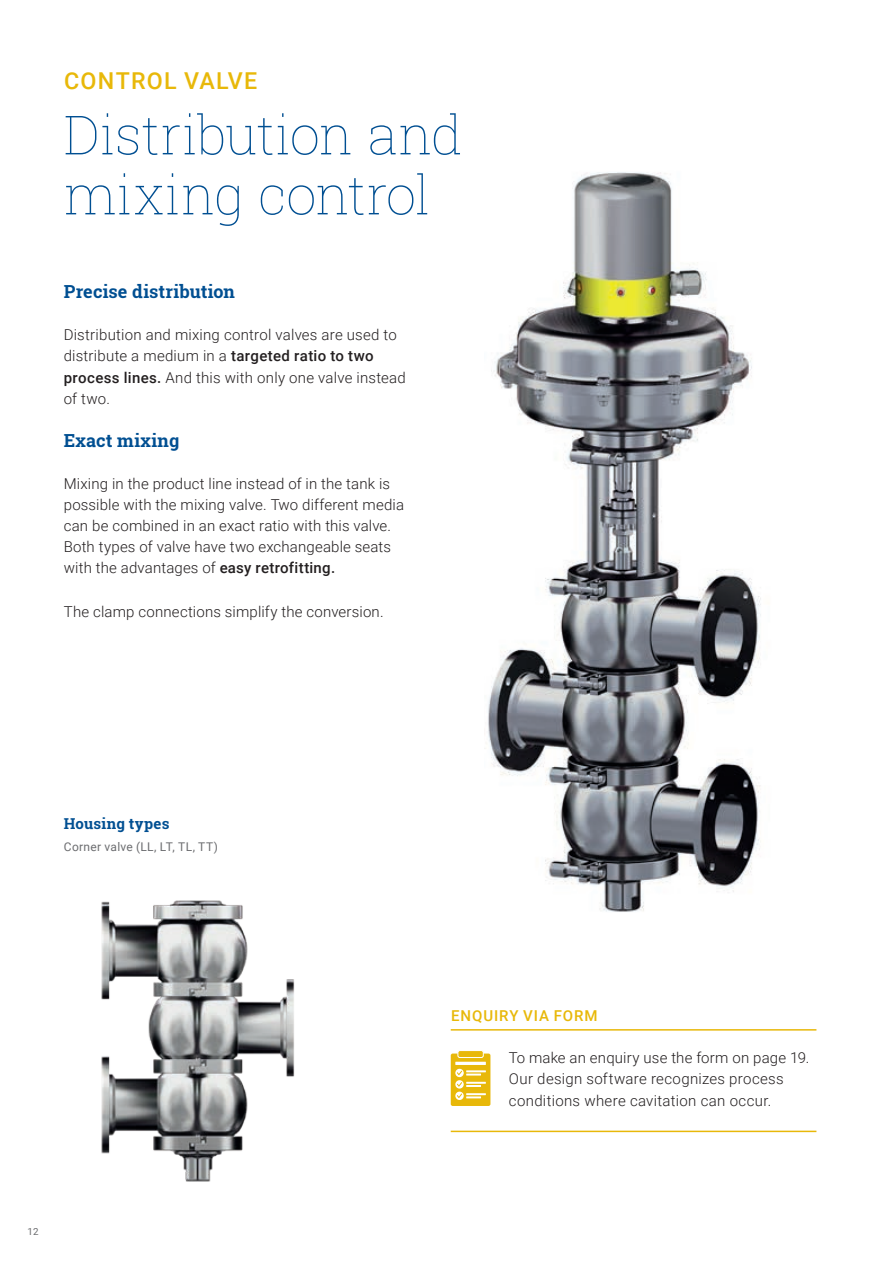
<style>
.page{position:relative;width:893px;height:1263px;background:#fff}
.page>*{position:absolute;margin:0;border:0;box-sizing:border-box;transform-origin:0 0}
.t1{font:100 54px/60px "Roboto Slab";letter-spacing:-.01em;color:#004f92}
.t2{font:500 23.25px "Roboto";letter-spacing:.055em;color:#e8b809}
.t3{font:700 18px "Roboto Slab";letter-spacing:.01em;color:#004f92}
.t4{font:300 15px/21.3px "Roboto";letter-spacing:.01em;color:#231f20}
.t5{font:500 15px "Roboto";letter-spacing:.065em;color:#e8b809}
.t6{font:700 15px "Roboto Slab";letter-spacing:.01em;color:#004f92}
.t7{font:12px "Roboto";letter-spacing:.03em;color:#6c6d70}
.t8{font:9.75px "Roboto";color:#6c6d70}
.s1{font-weight:500}
</style>
<div class="page">
<img style="left:101px;top:900px;width:194px;height:282px">
<img style="left:488px;top:172px;width:273px;height:740px">
<div style="left:451px;top:1053px;width:39px;height:53px;background:#e8b809;border-radius:2px"></div>
<div style="left:458px;top:1050px;width:25px;height:7px;background:#e8b809;border-radius:2px"></div>
<div style="left:457px;top:1050px;width:27px;height:8px;border:1px solid #fff;border-radius:2px"></div>
<hr style="left:466px;top:1070px;width:20px;height:2px;background:#fff">
<svg style="left:455px;top:1069px;width:9px;height:8px"></svg>
<svg style="left:457px;top:1071px;width:24px;height:4px"></svg>
<hr style="left:466px;top:1082px;width:20px;height:2px;background:#fff">
<svg style="left:455px;top:1080px;width:9px;height:8px"></svg>
<svg style="left:457px;top:1082px;width:24px;height:5px"></svg>
<hr style="left:466px;top:1093px;width:20px;height:2px;background:#fff">
<svg style="left:455px;top:1091px;width:9px;height:9px"></svg>
<svg style="left:457px;top:1093px;width:24px;height:5px"></svg>
<hr style="left:455px;top:1062px;width:31px;height:3px;background:#fff">
<hr style="left:451px;top:1130px;width:365px;height:2px;background:#e8b809">
<hr style="left:451px;top:1029px;width:365px;height:1px;background:#e8b809">
<h2 class="t2" style="left:64px;top:65px;width:195px">CONTROL VALVE</h2>
<h1 class="t1" style="left:64px;top:103px;width:401px">Distribution and mixing control</h1>
<p class="t3" style="left:64px;top:279px;width:173px">Precise distribution</p>
<p class="t4" style="left:64px;top:324px;width:343px">Distribution and mixing control valves are used to distribute a medium in a <span class="s1">targeted ratio to two process lines.</span> And this with only one valve instead of two.</p>
<p class="t3" style="left:64px;top:428px;width:117px">Exact mixing</p>
<p class="t4" style="left:64px;top:473px;width:342px">Mixing in the product line instead of in the tank is possible with the mixing valve. Two different media can be combined in an exact ratio with this valve.<br>Both types of valve have two exchangeable seats with the advantages of <span class="s1">easy retrofitting.</span></p>
<p class="t4" style="left:64px;top:600px;width:321px">The clamp connections simplify the conversion.</p>
<p class="t6" style="left:64px;top:813px;width:107px">Housing types</p>
<p class="t7" style="left:64px;top:838px;width:156px">Corner valve (LL, LT, TL, TT)</p>
<p class="t8" style="left:28px;top:1225px;width:12px">12</p>
<p class="t5" style="left:451px;top:1005px;width:148px">ENQUIRY VIA FORM</p>
<p class="t4" style="left:509px;top:1046px;width:302px">To make an enquiry use the form on page 19.<br>Our design software recognizes process conditions where cavitation can occur.</p>
</div>
